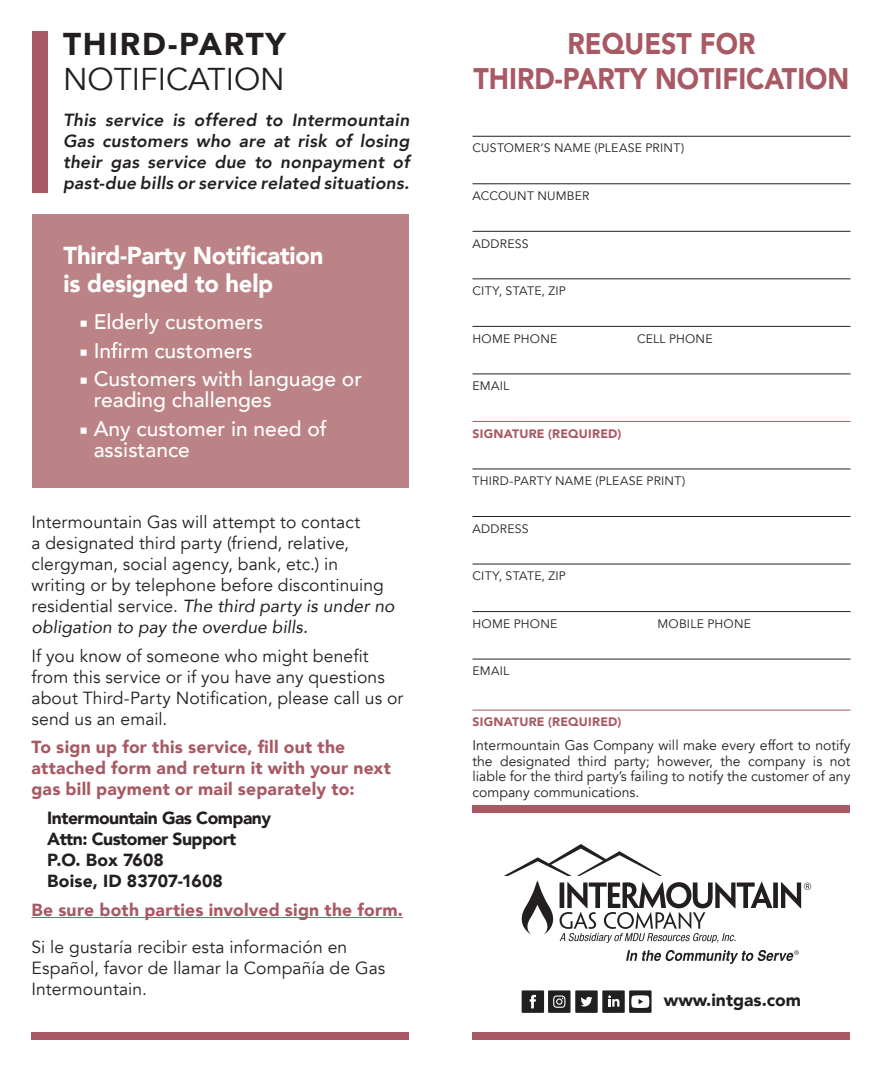
<style>
.page{position:relative;width:882px;height:1071px;background:#fff}
.page>*{position:absolute;margin:0;border:0;box-sizing:border-box;transform-origin:0 0}
.t1{font:31.5px "Avenir";color:#231f20}
.t2{font:900 31.5px "Avenir";letter-spacing:.06em;color:#231f20}
.t3{font:900 29.75px/35.7px "Avenir";color:#a85964;text-align:center;scale:.9 1}
.t4{font:900 24.5px/28px "Avenir";letter-spacing:-.01em;color:#fff}
.t5{font:500 21px/21px "Avenir";color:#fff}
.t6{font:17.5px/21px "Avenir";letter-spacing:.005em;color:#231f20}
.t7{font:italic 800 17.5px/21px "Avenir";letter-spacing:.01em;color:#231f20;text-align:justify}
.t8{font:900 17.5px/21px "Avenir";letter-spacing:.015em;color:#a85964}
.t9{font:900 17.5px/21px "Avenir";letter-spacing:-.03em;color:#231f20}
.t10{font:900 17.5px "Avenir";color:#231f20}
.t11{font:14px/15.8px "Avenir";color:#231f20;text-align:justify}
.t12{font:12.25px "Avenir";letter-spacing:.015em;color:#231f20}
.t13{font:900 12.25px "Avenir";letter-spacing:.02em;color:#a85964}
.s1{font-family:"Minion Pro";font-weight:400}
.s2{font-style:italic}
</style>
<div class="page">
<hr style="left:32px;top:917px;width:371px;height:1px;background:#a85964">
<div style="left:32px;top:215px;width:377px;height:273px;background:#bc8386"></div>
<div style="left:32px;top:1032px;width:378px;height:8px;background:#a85964"></div>
<hr style="left:472px;top:136px;width:378px;height:1px;background:#231f20">
<hr style="left:472px;top:183px;width:378px;height:1px;background:#231f20">
<hr style="left:472px;top:231px;width:378px;height:1px;background:#231f20">
<hr style="left:472px;top:278px;width:378px;height:1px;background:#231f20">
<hr style="left:472px;top:326px;width:378px;height:1px;background:#231f20">
<hr style="left:472px;top:373px;width:378px;height:1px;background:#231f20">
<hr style="left:472px;top:421px;width:378px;height:1px;background:#a85964">
<hr style="left:472px;top:469px;width:378px;height:1px;background:#231f20">
<hr style="left:472px;top:516px;width:378px;height:1px;background:#231f20">
<hr style="left:472px;top:564px;width:378px;height:1px;background:#231f20">
<hr style="left:472px;top:611px;width:378px;height:1px;background:#231f20">
<hr style="left:472px;top:659px;width:378px;height:1px;background:#231f20">
<hr style="left:472px;top:710px;width:378px;height:1px;background:#a85964">
<div style="left:472px;top:1032px;width:378px;height:8px;background:#a85964"></div>
<div style="left:472px;top:805px;width:378px;height:8px;background:#a85964"></div>
<div style="left:575px;top:990px;width:23px;height:23px;background:#20201f"></div>
<svg style="left:581px;top:997px;width:11px;height:10px"></svg>
<div style="left:522px;top:990px;width:22px;height:23px;background:#20201f"></div>
<svg style="left:530px;top:995px;width:6px;height:13px"></svg>
<div style="left:548px;top:990px;width:23px;height:23px;background:#20201f"></div>
<svg style="left:553px;top:995px;width:12px;height:13px"></svg>
<div style="left:602px;top:990px;width:23px;height:23px;background:#20201f"></div>
<svg style="left:608px;top:995px;width:11px;height:12px"></svg>
<div style="left:629px;top:990px;width:23px;height:23px;background:#20201f"></div>
<svg style="left:631px;top:995px;width:18px;height:13px"></svg>
<div style="left:33px;top:32px;width:15px;height:161px;background:#a85964"></div>
<svg style="left:626px;top:950px;width:173px;height:14px"></svg>
<svg style="left:504px;top:844px;width:307px;height:99px"></svg>
<h1 class="t2" style="left:63px;top:17px;width:225px">THIRD-PARTY</h1>
<h1 class="t1" style="left:63px;top:61px;width:223px">NOTIFICATION</h1>
<p class="t7" style="left:63px;top:109px;width:348px">This service is offered to Intermountain Gas customers who are at risk of losing their gas service due to nonpayment of past-due bills or service related situations.</p>
<h3 class="t4" style="left:64px;top:241px;width:261px">Third-Party Notification is designed to help</h3>
<p class="t5" style="left:79px;top:310px;width:185px"><span class="s1">■</span> Elderly customers</p>
<p class="t5" style="left:79px;top:339px;width:175px"><span class="s1">■</span> Infirm customers</p>
<p class="t5" style="left:94px;top:367px;width:270px;text-indent:-14px"><span class="s1">■</span> Customers with language or reading challenges</p>
<p class="t5" style="left:94px;top:417px;width:235px;text-indent:-14px"><span class="s1">■</span> Any customer in need of assistance</p>
<p class="t6" style="left:32px;top:512px;width:365px">Intermountain Gas will attempt to contact<br>a designated third party (friend, relative, clergyman, social agency, bank, etc.) in writing or by telephone before discontinuing residential service. <span class="s2">The third party is under no obligation to pay the overdue bills.</span></p>
<p class="t6" style="left:32px;top:645px;width:373px">If you know of someone who might benefit from this service or if you have any questions about Third-Party Notification, please call us or send us an email.</p>
<p class="t8" style="left:32px;top:736px;width:361px">To sign up for this service, fill out the attached form and return it with your next gas bill payment or mail separately to:</p>
<p class="t9" style="left:47px;top:807px;width:225px">Intermountain Gas Company<br>Attn: Customer Support<br>P.O. Box 7608<br>Boise, ID 83707-1608</p>
<p class="t8" style="left:32px;top:899px;width:373px">Be sure both parties involved sign the form.</p>
<p class="t6" style="left:32px;top:937px;width:355px">Si le gustaría recibir esta información en<br>Español, favor de llamar la Compañía de Gas<br>Intermountain.</p>
<h2 class="t3" style="left:474px;top:25px;width:419px">REQUEST FOR<br>THIRD-PARTY NOTIFICATION</h2>
<p class="t12" style="left:472px;top:141px;width:213px">CUSTOMER’S NAME (PLEASE PRINT)</p>
<p class="t12" style="left:472px;top:188px;width:118px">ACCOUNT NUMBER</p>
<p class="t12" style="left:472px;top:236px;width:58px">ADDRESS</p>
<p class="t12" style="left:472px;top:284px;width:95px">CITY, STATE, ZIP</p>
<p class="t12" style="left:472px;top:331px;width:86px">HOME PHONE</p>
<p class="t12" style="left:637px;top:331px;width:77px">CELL PHONE</p>
<p class="t12" style="left:472px;top:379px;width:38px">EMAIL</p>
<p class="t13" style="left:472px;top:423px;width:150px">SIGNATURE (REQUIRED)</p>
<p class="t12" style="left:472px;top:474px;width:214px">THIRD-PARTY NAME (PLEASE PRINT)</p>
<p class="t12" style="left:472px;top:521px;width:58px">ADDRESS</p>
<p class="t12" style="left:472px;top:569px;width:95px">CITY, STATE, ZIP</p>
<p class="t12" style="left:472px;top:616px;width:86px">HOME PHONE</p>
<p class="t12" style="left:657px;top:616px;width:95px">MOBILE PHONE</p>
<p class="t12" style="left:472px;top:664px;width:38px">EMAIL</p>
<p class="t13" style="left:472px;top:712px;width:150px">SIGNATURE (REQUIRED)</p>
<p class="t11" style="left:472px;top:737px;width:380px">Intermountain Gas Company will make every effort to notify the designated third party; however, the company is not liable for the third party’s failing to notify the customer of any company communications.</p>
<p class="t10" style="left:664px;top:985px;width:139px">www.intgas.com</p>
</div>
